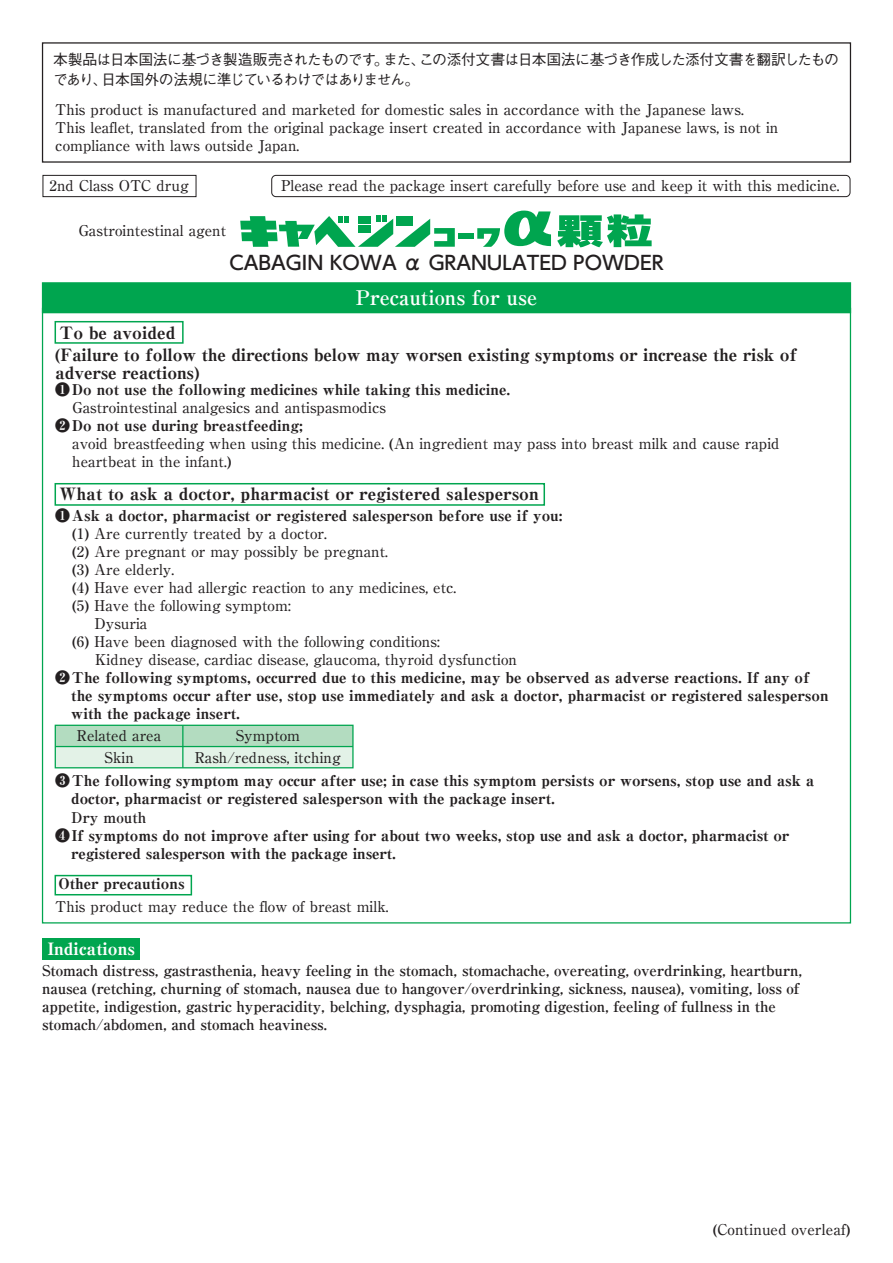
<style>
.page{position:relative;width:893px;height:1263px;background:#fff}
.page>*{position:absolute;margin:0;border:0;box-sizing:border-box;transform-origin:0 0}
.t1{font:700 20.25px "Ryumin";color:#fff}
.t2{font:500 19.2px "UD Shin Go Pr 6";color:#231f20}
.t3{font:800 16.95px/22.4px "Ryumin";letter-spacing:-.01em;color:#231f20}
.t4{font:800 16.95px "Ryumin";color:#fff}
.t5{font:500 14.85px/18px "Ryumin";color:#231f20}
.t6{font:800 14.85px/18px "Ryumin";color:#231f20}
.t7{font:700 14.85px/18px "Ryumin";letter-spacing:-.01em;color:#231f20}
.t8{font:500 14.85px/20.2px "Gothic BBB";letter-spacing:-.065em;color:#231f20}
.t9{font:500 14.85px "Ryumin Pr 6";color:#231f20}
</style>
<div class="page">
<div style="left:42px;top:282px;width:809px;height:31px;background:#00a54f;border:1px solid #00a54f"></div>
<div style="left:55px;top:875px;width:137px;height:20px;border:2px solid #00a54f"></div>
<div style="left:43px;top:175px;width:153px;height:22px;border:1px solid #231f20"></div>
<div style="left:271px;top:175px;width:579px;height:22px;border:1px solid #231f20;border-radius:4px"></div>
<div style="left:55px;top:483px;width:490px;height:23px;border:2px solid #00a54f"></div>
<div style="left:55px;top:321px;width:129px;height:23px;border:2px solid #00a54f"></div>
<div style="left:43px;top:938px;width:97px;height:21px;background:#00a54f"></div>
<div style="left:459px;top:234px;width:15px;height:5px;background:#00a54f"></div>
<svg style="left:240px;top:216px;width:215px;height:31px"></svg>
<div style="left:396px;top:216px;width:17px;height:10px;background:#00a54f"></div>
<svg style="left:477px;top:211px;width:74px;height:36px"></svg>
<svg style="left:557px;top:214px;width:95px;height:33px"></svg>
<div style="left:55px;top:725px;width:298px;height:21px;background:#b3dcc0"></div>
<div style="left:55px;top:746px;width:298px;height:22px;background:#e3f2e7"></div>
<div style="left:55px;top:725px;width:299px;height:43px;border:1px solid #00a54f"></div>
<hr style="left:182px;top:725px;width:1px;height:43px;background:#00a54f">
<hr style="left:55px;top:746px;width:298px;height:1px;background:#00a54f">
<p class="t8" style="left:53px;top:49px;width:787px">本製品は日本国法に基づき製造販売されたものです。また、この添付文書は日本国法に基づき作成した添付文書を翻訳したものであり、日本国外の法規に準じているわけではありません。</p>
<p class="t5" style="left:55px;top:100px;width:725px">This product is manufactured and marketed for domestic sales in accordance with the Japanese laws.<br>This leaflet, translated from the original package insert created in accordance with Japanese laws, is not in compliance with laws outside Japan.</p>
<p class="t5" style="left:50px;top:176px;width:141px">2nd Class OTC drug</p>
<p class="t5" style="left:281px;top:176px;width:560px">Please read the package insert carefully before use and keep it with this medicine.</p>
<p class="t5" style="left:79px;top:221px;width:149px">Gastrointestinal agent</p>
<p class="t2" style="left:230px;top:248px;width:435px">CABAGIN KOWA α GRANULATED POWDER</p>
<h1 class="t1" style="left:356px;top:285px;width:183px">Precautions for use</h1>
<p class="t3" style="left:55px;top:320px;width:743px">To be avoided<br>(Failure to follow the directions below may worsen existing symptoms or increase the risk of</p>
<p class="t3" style="left:55px;top:361px;width:146px">adverse reactions)</p>
<p class="t6" style="left:55px;top:380px;width:457px">❶Do not use the following medicines while taking this medicine.</p>
<p class="t5" style="left:73px;top:398px;width:315px">Gastrointestinal analgesics and antispasmodics</p>
<p class="t6" style="left:55px;top:416px;width:249px">❷Do not use during breastfeeding;</p>
<p class="t5" style="left:72px;top:434px;width:709px">avoid breastfeeding when using this medicine. (An ingredient may pass into breast milk and cause rapid heartbeat in the infant.)</p>
<p class="t3" style="left:60px;top:482px;width:481px">What to ask a doctor, pharmacist or registered salesperson</p>
<p class="t6" style="left:55px;top:506px;width:509px">❶Ask a doctor, pharmacist or registered salesperson before use if you:</p>
<p class="t5" style="left:72px;top:524px;width:256px">(1) Are currently treated by a doctor.</p>
<p class="t5" style="left:72px;top:542px;width:317px">(2) Are pregnant or may possibly be pregnant.</p>
<p class="t5" style="left:72px;top:560px;width:103px">(3) Are elderly.</p>
<p class="t5" style="left:72px;top:578px;width:386px">(4) Have ever had allergic reaction to any medicines, etc.</p>
<p class="t5" style="left:72px;top:596px;width:220px">(5) Have the following symptom:</p>
<p class="t5" style="left:95px;top:614px;width:54px">Dysuria</p>
<p class="t5" style="left:72px;top:632px;width:369px">(6) Have been diagnosed with the following conditions:</p>
<p class="t5" style="left:72px;top:650px;width:446px">　 Kidney disease, cardiac disease, glaucoma, thyroid dysfunction</p>
<p class="t6" style="left:71px;top:668px;width:759px;text-indent:-16px">❷The following symptoms, occurred due to this medicine, may be observed as adverse reactions. If any of the symptoms occur after use, stop use immediately and ask a doctor, pharmacist or registered salesperson with the package insert.</p>
<p class="t5" style="left:77px;top:726px;width:86px">Related area</p>
<p class="t5" style="left:236px;top:726px;width:66px">Symptom</p>
<p class="t5" style="left:104px;top:748px;width:31px">Skin</p>
<p class="t5" style="left:195px;top:748px;width:148px">Rash/redness, itching</p>
<p class="t6" style="left:71px;top:771px;width:745px;text-indent:-16px">❸The following symptom may occur after use; in case this symptom persists or worsens, stop use and ask a doctor, pharmacist or registered salesperson with the package insert.</p>
<p class="t7" style="left:71px;top:807px;width:77px">Dry mouth</p>
<p class="t6" style="left:71px;top:825px;width:719px;text-indent:-16px">❹If symptoms do not improve after using for about two weeks, stop use and ask a doctor, pharmacist or registered salesperson with the package insert.</p>
<p class="t6" style="left:58px;top:874px;width:128px">Other precautions</p>
<p class="t5" style="left:55px;top:897px;width:335px">This product may reduce the flow of breast milk.</p>
<p class="t4" style="left:48px;top:938px;width:89px">Indications</p>
<p class="t7" style="left:42px;top:961px;width:762px">Stomach distress, gastrasthenia, heavy feeling in the stomach, stomachache, overeating, overdrinking, heartburn, nausea (retching, churning of stomach, nausea due to hangover/overdrinking, sickness, nausea), vomiting, loss of appetite, indigestion, gastric hyperacidity, belching, dysphagia, promoting digestion, feeling of fullness in the stomach/abdomen, and stomach heaviness.</p>
<p class="t9" style="left:713px;top:1218px;width:139px">(Continued overleaf)</p>
</div>
